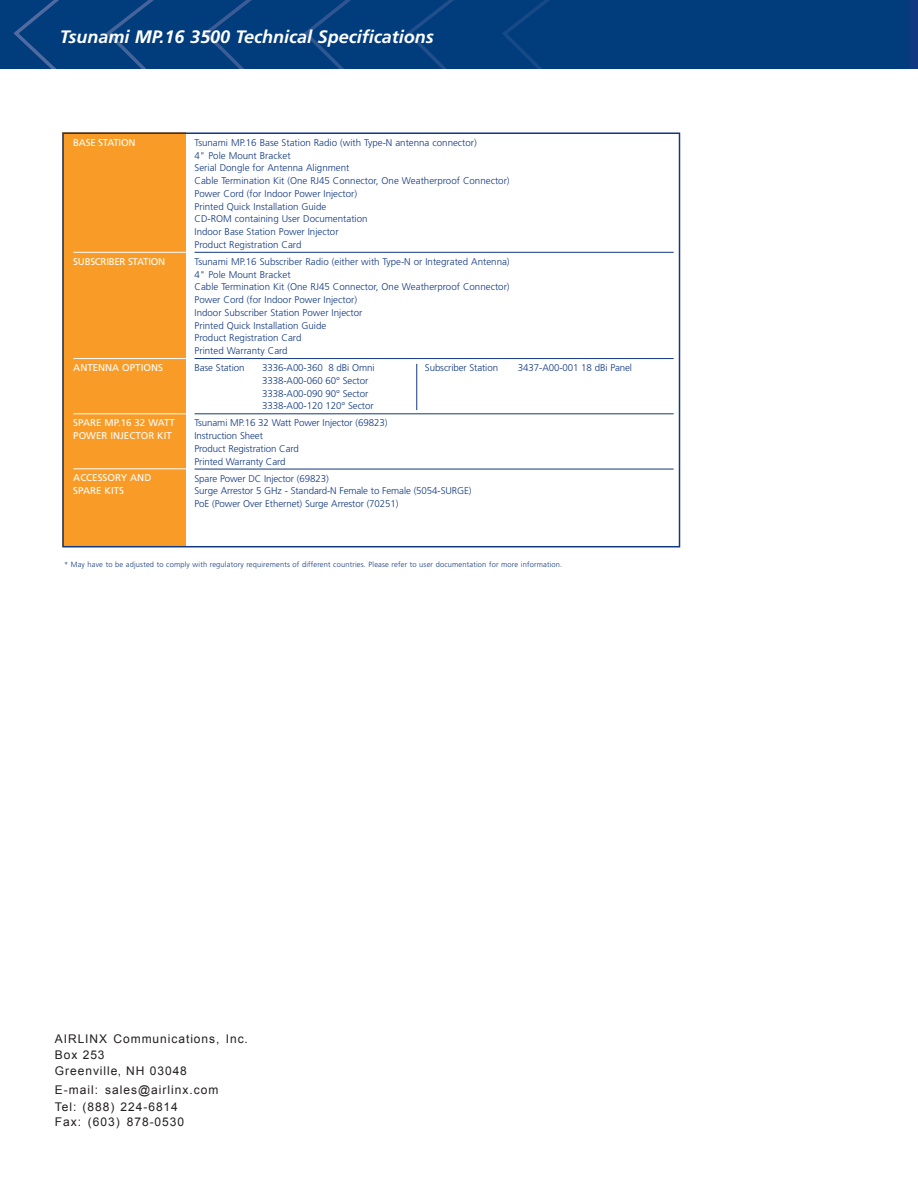
<style>
.page{position:relative;width:918px;height:1188px;background:#fff}
.page>*{position:absolute;margin:0;border:0;box-sizing:border-box;transform-origin:0 0}
.t1{font:italic 700 18px "Frutiger";color:#fff}
.t2{font:12px/15.9px "Arial";letter-spacing:.08em;color:#231f20}
.t3{font:300 9.75px/12.8px "Frutiger";color:#113880}
.t4{font:9.75px/12.8px "Frutiger";color:#fff}
.t5{font:9.75px "Frutiger";letter-spacing:-.03em;color:#fff}
.t6{font:300 7.5px "Frutiger";letter-spacing:.02em;color:#113880}
</style>
<div class="page">
<div style="left:0;top:0;width:918px;height:69px;background:#113880"></div>
<div style="left:182px;top:0;width:727px;height:68px;background:#013d7d"></div>
<svg style="left:201px;top:0;width:79px;height:68px"></svg>
<svg style="left:301px;top:0;width:78px;height:68px"></svg>
<svg style="left:404px;top:0;width:78px;height:68px"></svg>
<div style="left:499px;top:0;width:79px;height:68px;background:#013d7d"></div>
<div style="left:0;top:0;width:182px;height:68px;background:#013d7d"></div>
<div style="left:62px;top:133px;width:123px;height:414px;background:#f89c27"></div>
<hr style="left:195px;top:252px;width:479px;height:1px;background:#113880">
<hr style="left:195px;top:358px;width:479px;height:1px;background:#113880">
<hr style="left:195px;top:414px;width:479px;height:1px;background:#113880">
<hr style="left:195px;top:469px;width:479px;height:1px;background:#113880">
<hr style="left:73px;top:252px;width:114px;height:1px;background:#fff">
<hr style="left:73px;top:358px;width:114px;height:1px;background:#fff">
<hr style="left:73px;top:414px;width:114px;height:1px;background:#fff">
<hr style="left:73px;top:469px;width:114px;height:1px;background:#fff">
<hr style="left:417px;top:364px;width:1px;height:46px;background:#113880">
<div style="left:62px;top:132px;width:618px;height:415px;border:2px solid #113880"></div>
<h1 class="t1" style="left:60px;top:30px;width:376px">Tsunami MP.16 3500 Technical Specifications</h1>
<p class="t5" style="left:73px;top:139px;width:64px">BASE STATION</p>
<p class="t5" style="left:73px;top:258px;width:93px">SUBSCRIBER STATION</p>
<p class="t4" style="left:73px;top:362px;width:91px">ANTENNA OPTIONS</p>
<p class="t4" style="left:73px;top:417px;width:103px">SPARE MP.16 32 WATT<br>POWER INJECTOR KIT</p>
<p class="t4" style="left:73px;top:472px;width:80px">ACCESSORY AND<br>SPARE KITS</p>
<p class="t3" style="left:195px;top:137px;width:317px">Tsunami MP.16 Base Station Radio (with Type-N antenna connector)<br>4" Pole Mount Bracket<br>Serial Dongle for Antenna Alignment<br>Cable Termination Kit (One RJ45 Connector, One Weatherproof Connector)<br>Power Cord (for Indoor Power Injector)<br>Printed Quick Installation Guide<br>CD-ROM containing User Documentation<br>Indoor Base Station Power Injector<br>Product Registration Card</p>
<p class="t3" style="left:195px;top:256px;width:317px">Tsunami MP.16 Subscriber Radio (either with Type-N or Integrated Antenna)<br>4" Pole Mount Bracket<br>Cable Termination Kit (One RJ45 Connector, One Weatherproof Connector)<br>Power Cord (for Indoor Power Injector)<br>Indoor Subscriber Station Power Injector<br>Printed Quick Installation Guide<br>Product Registration Card<br>Printed Warranty Card</p>
<p class="t3" style="left:195px;top:362px;width:51px">Base Station</p>
<p class="t3" style="left:262px;top:362px;width:114px">3336-A00-360 8 dBi Omni</p>
<p class="t3" style="left:425px;top:362px;width:75px">Subscriber Station</p>
<p class="t3" style="left:518px;top:362px;width:116px">3437-A00-001 18 dBi Panel</p>
<p class="t3" style="left:262px;top:375px;width:113px">3338-A00-060 60° Sector<br>3338-A00-090 90° Sector<br>3338-A00-120 120° Sector</p>
<p class="t3" style="left:195px;top:417px;width:194px">Tsunami MP.16 32 Watt Power Injector (69823)<br>Instruction Sheet<br>Product Registration Card<br>Printed Warranty Card</p>
<p class="t3" style="left:195px;top:473px;width:279px">Spare Power DC Injector (69823)<br>Surge Arrestor 5 GHz - Standard-N Female to Female (5054-SURGE)<br>PoE (Power Over Ethernet) Surge Arrestor (70251)</p>
<p class="t6" style="left:64px;top:561px;width:500px">* May have to be adjusted to comply with regulatory requirements of different countries. Please refer to user documentation for more information.</p>
<p class="t2" style="left:55px;top:1031px;width:195px">AIRLINX Communications, Inc.<br>Box 253<br>Greenville, NH 03048</p>
<p class="t2" style="left:55px;top:1082px;width:165px;line-height:17px">E-mail: sales@airlinx.com<br>Tel: (888) 224-6814</p>
<p class="t2" style="left:55px;top:1114px;width:131px">Fax: (603) 878-0530</p>
</div>
